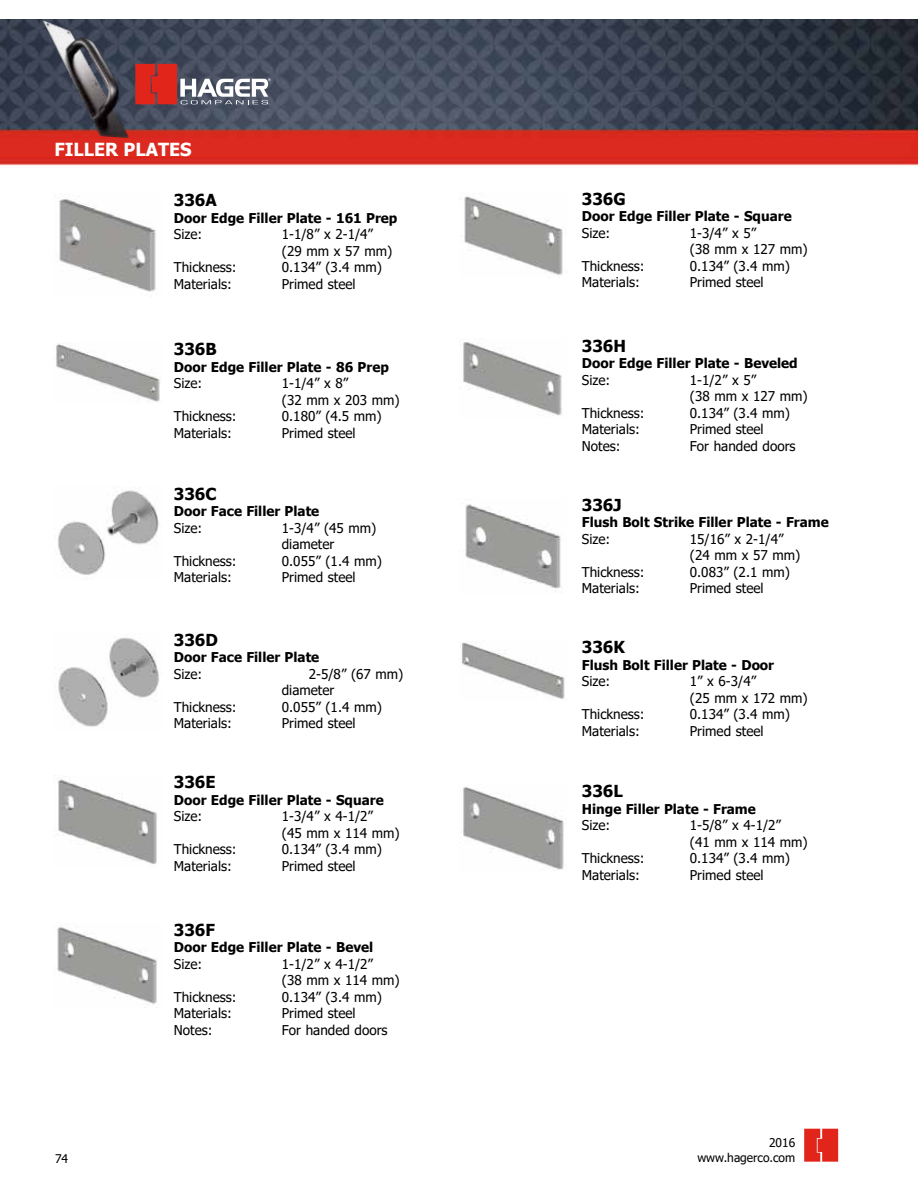
<style>
.page{position:relative;width:918px;height:1188px;background:#fff}
.page>*{position:absolute;margin:0;border:0;box-sizing:border-box;transform-origin:0 0}
.t1{font:700 18px "Tahoma";color:#fff}
.t2{font:700 16.5px "Tahoma";color:#000}
.t3{font:13.5px/16.5px "Tahoma";color:#000}
.t4{font:700 13.5px "Tahoma";color:#000}
.t5{font:12px "Tahoma";color:#000}
</style>
<div class="page">
<svg style="left:804px;top:1129px;width:34px;height:33px"></svg>
<img style="left:0;top:19px;width:918px;height:147px">
<svg style="left:135px;top:64px;width:136px;height:40px;background:#966269"></svg>
<img style="left:59px;top:196px;width:97px;height:96px">
<img style="left:56px;top:343px;width:105px;height:59px">
<img style="left:58px;top:487px;width:101px;height:88px">
<img style="left:58px;top:638px;width:101px;height:89px">
<img style="left:58px;top:776px;width:99px;height:88px">
<img style="left:57px;top:927px;width:100px;height:77px">
<img style="left:459px;top:196px;width:104px;height:79px">
<img style="left:459px;top:341px;width:103px;height:75px">
<img style="left:459px;top:504px;width:102px;height:85px">
<img style="left:459px;top:641px;width:106px;height:58px">
<img style="left:463px;top:787px;width:101px;height:83px">
<h1 class="t1" style="left:54px;top:137px;width:139px">FILLER PLATES</h1>
<p class="t2" style="left:174px;top:189px;width:44px">336A</p>
<p class="t4" style="left:174px;top:208px;width:225px">Door Edge Filler Plate - 161 Prep</p>
<p class="t3" style="left:174px;top:227px;width:30px">Size:</p>
<p class="t3" style="left:282px;top:227px;width:112px">1-1/8” x 2-1/4” (29 mm x 57 mm)</p>
<p class="t3" style="left:174px;top:260px;width:64px">Thickness:</p>
<p class="t3" style="left:282px;top:260px;width:102px">0.134” (3.4 mm)</p>
<p class="t3" style="left:174px;top:276px;width:60px">Materials:</p>
<p class="t3" style="left:282px;top:276px;width:75px">Primed steel</p>
<p class="t2" style="left:174px;top:338px;width:44px">336B</p>
<p class="t4" style="left:174px;top:358px;width:216px">Door Edge Filler Plate - 86 Prep</p>
<p class="t3" style="left:174px;top:376px;width:30px">Size:</p>
<p class="t3" style="left:282px;top:376px;width:119px">1-1/4” x 8”<br>(32 mm x 203 mm)</p>
<p class="t3" style="left:174px;top:409px;width:64px">Thickness:</p>
<p class="t3" style="left:282px;top:409px;width:101px">0.180” (4.5 mm)</p>
<p class="t3" style="left:174px;top:426px;width:60px">Materials:</p>
<p class="t3" style="left:282px;top:426px;width:75px">Primed steel</p>
<p class="t2" style="left:174px;top:482px;width:44px">336C</p>
<p class="t4" style="left:174px;top:502px;width:147px">Door Face Filler Plate</p>
<p class="t3" style="left:174px;top:520px;width:30px">Size:</p>
<p class="t3" style="left:282px;top:520px;width:96px">1-3/4” (45 mm) diameter</p>
<p class="t3" style="left:174px;top:553px;width:64px">Thickness:</p>
<p class="t3" style="left:282px;top:553px;width:102px">0.055” (1.4 mm)</p>
<p class="t3" style="left:174px;top:570px;width:60px">Materials:</p>
<p class="t3" style="left:282px;top:570px;width:75px">Primed steel</p>
<p class="t2" style="left:174px;top:628px;width:46px">336D</p>
<p class="t4" style="left:174px;top:648px;width:147px">Door Face Filler Plate</p>
<p class="t3" style="left:174px;top:666px;width:30px">Size:</p>
<p class="t3" style="left:282px;top:666px;width:123px;text-indent:27px">2-5/8” (67 mm) diameter</p>
<p class="t3" style="left:174px;top:699px;width:64px">Thickness:</p>
<p class="t3" style="left:282px;top:699px;width:102px">0.055” (1.4 mm)</p>
<p class="t3" style="left:174px;top:716px;width:60px">Materials:</p>
<p class="t3" style="left:282px;top:716px;width:75px">Primed steel</p>
<p class="t2" style="left:174px;top:771px;width:43px">336E</p>
<p class="t4" style="left:174px;top:790px;width:211px">Door Edge Filler Plate - Square</p>
<p class="t3" style="left:174px;top:809px;width:30px">Size:</p>
<p class="t3" style="left:282px;top:809px;width:119px">1-3/4” x 4-1/2”<br>(45 mm x 114 mm)</p>
<p class="t3" style="left:174px;top:842px;width:64px">Thickness:</p>
<p class="t3" style="left:282px;top:842px;width:102px">0.134” (3.4 mm)</p>
<p class="t3" style="left:174px;top:858px;width:60px">Materials:</p>
<p class="t3" style="left:282px;top:858px;width:75px">Primed steel</p>
<p class="t2" style="left:174px;top:918px;width:43px">336F</p>
<p class="t4" style="left:174px;top:938px;width:201px">Door Edge Filler Plate - Bevel</p>
<p class="t3" style="left:174px;top:956px;width:30px">Size:</p>
<p class="t3" style="left:282px;top:956px;width:119px">1-1/2” x 4-1/2”<br>(38 mm x 114 mm)</p>
<p class="t3" style="left:174px;top:989px;width:64px">Thickness:</p>
<p class="t3" style="left:282px;top:989px;width:102px">0.134” (3.4 mm)</p>
<p class="t3" style="left:174px;top:1006px;width:60px">Materials:</p>
<p class="t3" style="left:282px;top:1006px;width:75px">Primed steel</p>
<p class="t3" style="left:174px;top:1022px;width:40px">Notes:</p>
<p class="t3" style="left:282px;top:1022px;width:107px">For handed doors</p>
<p class="t2" style="left:582px;top:187px;width:45px">336G</p>
<p class="t4" style="left:582px;top:207px;width:211px">Door Edge Filler Plate - Square</p>
<p class="t3" style="left:582px;top:225px;width:30px">Size:</p>
<p class="t3" style="left:690px;top:225px;width:119px">1-3/4” x 5”<br>(38 mm x 127 mm)</p>
<p class="t3" style="left:582px;top:258px;width:64px">Thickness:</p>
<p class="t3" style="left:690px;top:258px;width:102px">0.134” (3.4 mm)</p>
<p class="t3" style="left:582px;top:275px;width:60px">Materials:</p>
<p class="t3" style="left:690px;top:275px;width:75px">Primed steel</p>
<p class="t2" style="left:582px;top:334px;width:46px">336H</p>
<p class="t4" style="left:582px;top:354px;width:217px">Door Edge Filler Plate - Beveled</p>
<p class="t3" style="left:582px;top:372px;width:30px">Size:</p>
<p class="t3" style="left:690px;top:372px;width:119px">1-1/2” x 5”<br>(38 mm x 127 mm)</p>
<p class="t3" style="left:582px;top:405px;width:64px">Thickness:</p>
<p class="t3" style="left:690px;top:405px;width:102px">0.134” (3.4 mm)</p>
<p class="t3" style="left:582px;top:422px;width:60px">Materials:</p>
<p class="t3" style="left:690px;top:422px;width:75px">Primed steel</p>
<p class="t3" style="left:582px;top:438px;width:40px">Notes:</p>
<p class="t3" style="left:690px;top:438px;width:107px">For handed doors</p>
<p class="t2" style="left:582px;top:493px;width:41px">336J</p>
<p class="t4" style="left:582px;top:513px;width:248px">Flush Bolt Strike Filler Plate - Frame</p>
<p class="t3" style="left:582px;top:532px;width:30px">Size:</p>
<p class="t3" style="left:690px;top:532px;width:112px">15/16” x 2-1/4” (24 mm x 57 mm)</p>
<p class="t3" style="left:582px;top:565px;width:64px">Thickness:</p>
<p class="t3" style="left:690px;top:565px;width:102px">0.083” (2.1 mm)</p>
<p class="t3" style="left:582px;top:581px;width:60px">Materials:</p>
<p class="t3" style="left:690px;top:581px;width:75px">Primed steel</p>
<p class="t2" style="left:582px;top:636px;width:45px">336K</p>
<p class="t4" style="left:582px;top:656px;width:194px">Flush Bolt Filler Plate - Door</p>
<p class="t3" style="left:582px;top:674px;width:30px">Size:</p>
<p class="t3" style="left:690px;top:674px;width:119px">1” x 6-3/4”<br>(25 mm x 172 mm)</p>
<p class="t3" style="left:582px;top:707px;width:64px">Thickness:</p>
<p class="t3" style="left:690px;top:707px;width:102px">0.134” (3.4 mm)</p>
<p class="t3" style="left:582px;top:724px;width:60px">Materials:</p>
<p class="t3" style="left:690px;top:724px;width:75px">Primed steel</p>
<p class="t2" style="left:582px;top:780px;width:42px">336L</p>
<p class="t4" style="left:582px;top:799px;width:176px">Hinge Filler Plate - Frame</p>
<p class="t3" style="left:582px;top:818px;width:30px">Size:</p>
<p class="t3" style="left:690px;top:818px;width:119px">1-5/8” x 4-1/2”<br>(41 mm x 114 mm)</p>
<p class="t3" style="left:582px;top:851px;width:64px">Thickness:</p>
<p class="t3" style="left:690px;top:851px;width:102px">0.134” (3.4 mm)</p>
<p class="t3" style="left:582px;top:867px;width:60px">Materials:</p>
<p class="t3" style="left:690px;top:867px;width:75px">Primed steel</p>
<p class="t5" style="left:769px;top:1135px;width:28px">2016</p>
<p class="t5" style="left:55px;top:1150px;width:15px">74</p>
<p class="t5" style="left:697px;top:1149px;width:99px">www.hagerco.com</p>
</div>
